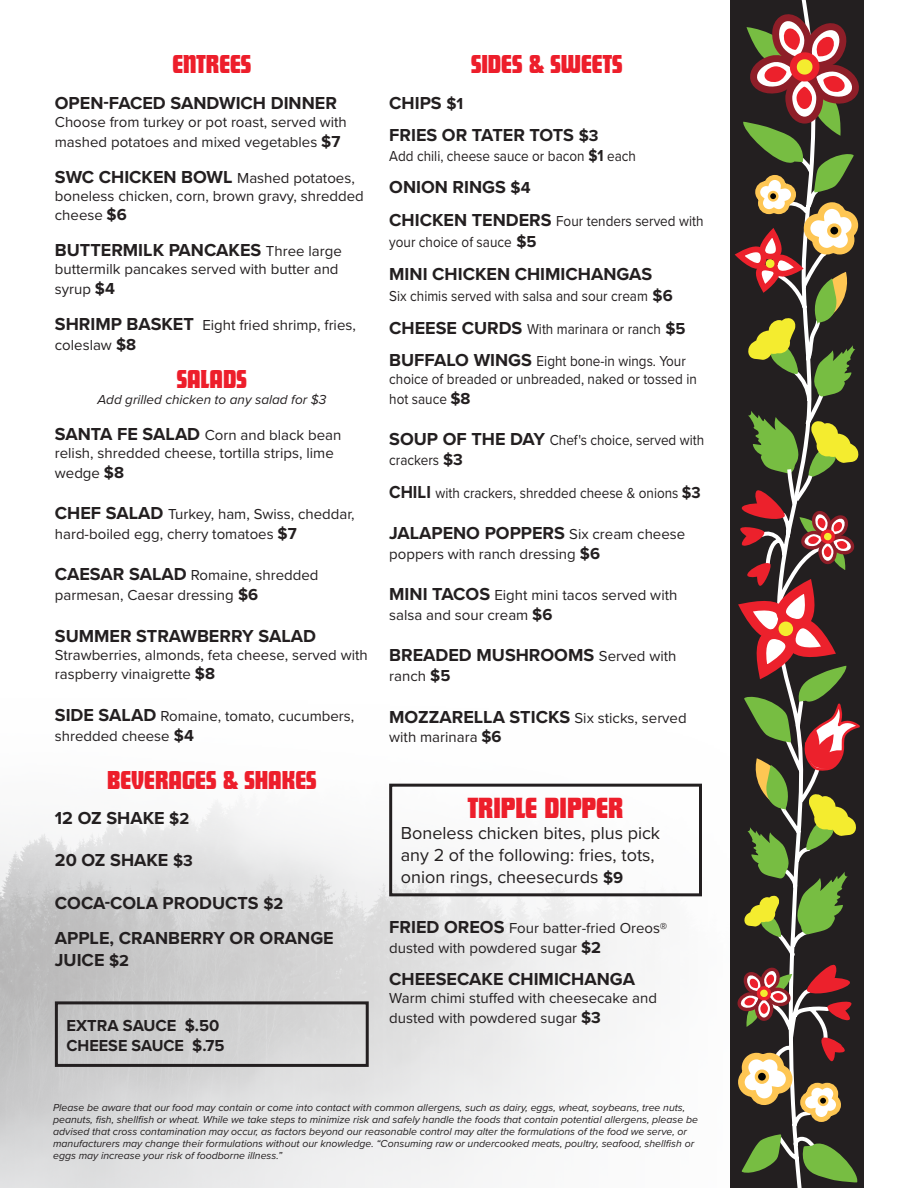
<style>
.page{position:relative;width:918px;height:1188px;background:#fff}
.page>*{position:absolute;margin:0;border:0;box-sizing:border-box;transform-origin:0 0}
.t1{font:27px "Futura ND Display";color:#ed1e2b}
.t2{font:24px "Futura ND Display";color:#ed1e2b}
.t3{font:700 18px/21.6px "Proxima Nova";color:#231f20}
.t4{font:18px/21.6px "Proxima Nova";color:#231f20}
.t5{font:700 16.5px "Proxima Nova";color:#231f20}
.t6{font:15px/19.8px "Proxima Nova";color:#231f20}
.t7{font:15px/21.6px "Proxima Nova";color:#231f20;scale:.9 1}
.t8{font:italic 13.5px "Proxima Nova";color:#231f20}
.t9{font:italic 10.5px/12px "Proxima Nova";color:#231f20}
.s1{font-weight:700;font-size:16.5px}
.s2{font-weight:700;font-size:18px}
.s3{font-weight:400;font-size:15px}
.s4{font-size:16.5px}
</style>
<div class="page">
<div style="left:730px;top:0;width:133px;height:1188px;background:#231f20"></div>
<svg style="left:780px;top:0;width:48px;height:1188px"></svg>
<svg style="left:780px;top:397px;width:27px;height:14px"></svg>
<svg style="left:734px;top:13px;width:125px;height:384px"></svg>
<svg style="left:804px;top:960px;width:48px;height:62px"></svg>
<svg style="left:737px;top:967px;width:55px;height:60px"></svg>
<svg style="left:742px;top:1134px;width:39px;height:39px"></svg>
<svg style="left:801px;top:1139px;width:57px;height:44px"></svg>
<svg style="left:738px;top:1035px;width:107px;height:89px"></svg>
<div style="left:819px;top:1097px;width:8px;height:8px;background:#040503;border-radius:50%"></div>
<div style="left:818px;top:1095px;width:10px;height:11px;border:2px solid #fec653;border-radius:50%"></div>
<svg style="left:738px;top:411px;width:122px;height:528px"></svg>
<div style="left:55px;top:1001px;width:314px;height:66px;border:3px solid #231f20"></div>
<div style="left:389px;top:784px;width:313px;height:112px;border:3px solid #231f20"></div>
<p class="t2" style="left:172px;top:48px;width:80px">ENTREES</p>
<p class="t3" style="left:55px;top:92px;width:284px">OPEN-FACED SANDWICH DINNER</p>
<p class="t6" style="left:55px;top:111px;width:294px">Choose from turkey or pot roast, served with mashed potatoes and mixed vegetables <span class="s1">$7</span></p>
<p class="t6" style="left:55px;top:168px;width:310px;line-height:18px"><span class="s2">SWC CHICKEN BOWL</span> Mashed potatoes, boneless chicken, corn, brown gravy, shredded</p>
<p class="t6" style="left:55px;top:205px;width:73px">cheese <span class="s1">$6</span></p>
<p class="t3" style="left:55px;top:239px;width:288px">BUTTERMILK PANCAKES <span class="s3">Three large</span></p>
<p class="t6" style="left:55px;top:259px;width:285px">buttermilk pancakes served with butter and syrup <span class="s1">$4</span></p>
<p class="t6" style="left:55px;top:315px;width:303px"><span class="s2">SHRIMP BASKET</span> Eight fried shrimp, fries, coleslaw <span class="s1">$8</span></p>
<p class="t2" style="left:177px;top:363px;width:72px">SALADS</p>
<p class="t8" style="left:97px;top:390px;width:230px">Add grilled chicken to any salad for $3</p>
<p class="t6" style="left:55px;top:425px;width:288px;line-height:18px"><span class="s2">SANTA FE SALAD</span> Corn and black bean relish, shredded cheese, tortilla strips, lime</p>
<p class="t6" style="left:55px;top:462px;width:71px">wedge <span class="s1">$8</span></p>
<p class="t6" style="left:55px;top:504px;width:301px"><span class="s2">CHEF SALAD</span> Turkey, ham, Swiss, cheddar, hard-boiled egg, cherry tomatoes <span class="s1">$7</span></p>
<p class="t6" style="left:55px;top:565px;width:265px"><span class="s2">CAESAR SALAD</span> Romaine, shredded parmesan, Caesar dressing <span class="s1">$6</span></p>
<p class="t3" style="left:55px;top:624px;width:263px">SUMMER STRAWBERRY SALAD</p>
<p class="t6" style="left:55px;top:644px;width:314px">Strawberries, almonds, feta cheese, served with raspberry vinaigrette <span class="s1">$8</span></p>
<p class="t6" style="left:55px;top:705px;width:301px"><span class="s2">SIDE SALAD</span> Romaine, tomato, cucumbers, shredded cheese <span class="s1">$4</span></p>
<p class="t2" style="left:107px;top:765px;width:211px">BEVERAGES &amp; SHAKES</p>
<p class="t3" style="left:55px;top:807px;width:136px">12 OZ SHAKE <span class="s4">$2</span></p>
<p class="t3" style="left:55px;top:849px;width:139px">20 OZ SHAKE <span class="s4">$3</span></p>
<p class="t3" style="left:55px;top:892px;width:230px">COCA-COLA PRODUCTS <span class="s4">$2</span></p>
<p class="t3" style="left:55px;top:927px;width:280px">APPLE, CRANBERRY OR ORANGE<br>JUICE <span class="s4">$2</span></p>
<p class="t5" style="left:67px;top:1013px;width:154px">EXTRA SAUCE $.50</p>
<p class="t5" style="left:67px;top:1033px;width:159px">CHEESE SAUCE $.75</p>
<p class="t2" style="left:471px;top:48px;width:153px">SIDES &amp; SWEETS</p>
<p class="t3" style="left:389px;top:92px;width:76px">CHIPS <span class="s4">$1</span></p>
<p class="t3" style="left:389px;top:124px;width:211px">FRIES OR TATER TOTS <span class="s4">$3</span></p>
<p class="t7" style="left:389px;top:145px;width:276px">Add chili, cheese sauce or bacon <span class="s1">$1</span> each</p>
<p class="t3" style="left:389px;top:176px;width:143px">ONION RINGS <span class="s4">$4</span></p>
<p class="t7" style="left:389px;top:209px;width:351px"><span class="s2">CHICKEN TENDERS</span> Four tenders served with your choice of sauce <span class="s1">$5</span></p>
<p class="t3" style="left:389px;top:263px;width:265px">MINI CHICKEN CHIMICHANGAS</p>
<p class="t7" style="left:389px;top:285px;width:317px">Six chimis served with salsa and sour cream <span class="s1">$6</span></p>
<p class="t7" style="left:389px;top:317px;width:331px"><span class="s2">CHEESE CURDS</span> With marinara or ranch <span class="s1">$5</span></p>
<p class="t7" style="left:389px;top:352px;width:343px;line-height:18px"><span class="s2">BUFFALO WINGS</span> Eight bone-in wings. Your choice of breaded or unbreaded, naked or tossed in</p>
<p class="t7" style="left:389px;top:388px;width:92px">hot sauce <span class="s1">$8</span></p>
<p class="t7" style="left:389px;top:430px;width:352px;line-height:19.8px"><span class="s2">SOUP OF THE DAY</span> Chef's choice, served with crackers <span class="s1">$3</span></p>
<p class="t7" style="left:389px;top:481px;width:348px"><span class="s2">CHILI</span> with crackers, shredded cheese &amp; onions <span class="s1">$3</span></p>
<p class="t3" style="left:389px;top:522px;width:298px">JALAPENO POPPERS <span class="s3">Six cream cheese</span></p>
<p class="t6" style="left:389px;top:543px;width:212px">poppers with ranch dressing <span class="s1">$6</span></p>
<p class="t6" style="left:389px;top:585px;width:290px"><span class="s2">MINI TACOS</span> Eight mini tacos served with salsa and sour cream <span class="s1">$6</span></p>
<p class="t3" style="left:389px;top:644px;width:289px">BREADED MUSHROOMS <span class="s3">Served with</span></p>
<p class="t6" style="left:389px;top:666px;width:63px">ranch <span class="s1">$5</span></p>
<p class="t3" style="left:389px;top:705px;width:299px">MOZZARELLA STICKS <span class="s3">Six sticks, served</span></p>
<p class="t6" style="left:389px;top:727px;width:114px">with marinara <span class="s1">$6</span></p>
<p class="t1" style="left:468px;top:790px;width:157px">TRIPLE DIPPER</p>
<p class="t4" style="left:401px;top:822px;width:261px">Boneless chicken bites, plus pick any 2 of the following: fries, tots, onion rings, cheesecurds <span class="s1">$9</span></p>
<p class="t6" style="left:389px;top:918px;width:280px"><span class="s2">FRIED OREOS</span> Four batter-fried Oreos® dusted with powdered sugar <span class="s1">$2</span></p>
<p class="t3" style="left:389px;top:968px;width:247px">CHEESECAKE CHIMICHANGA</p>
<p class="t6" style="left:389px;top:988px;width:269px">Warm chimi stuffed with cheesecake and dusted with powdered sugar <span class="s1">$3</span></p>
<p class="t9" style="left:53px;top:1101px;width:646px">Please be aware that our food may contain or come into contact with common allergens, such as dairy, eggs, wheat, soybeans, tree nuts, peanuts, fish, shellfish or wheat. While we take steps to minimize risk and safely handle the foods that contain potential allergens, please be advised that cross contamination may occur, as factors beyond our reasonable control may alter the formulations of the food we serve, or manufacturers may change their formulations without our knowledge. “Consuming raw or undercooked meats, poultry, seafood, shellfish or eggs may increase your risk of foodborne illness.”</p>
</div>
